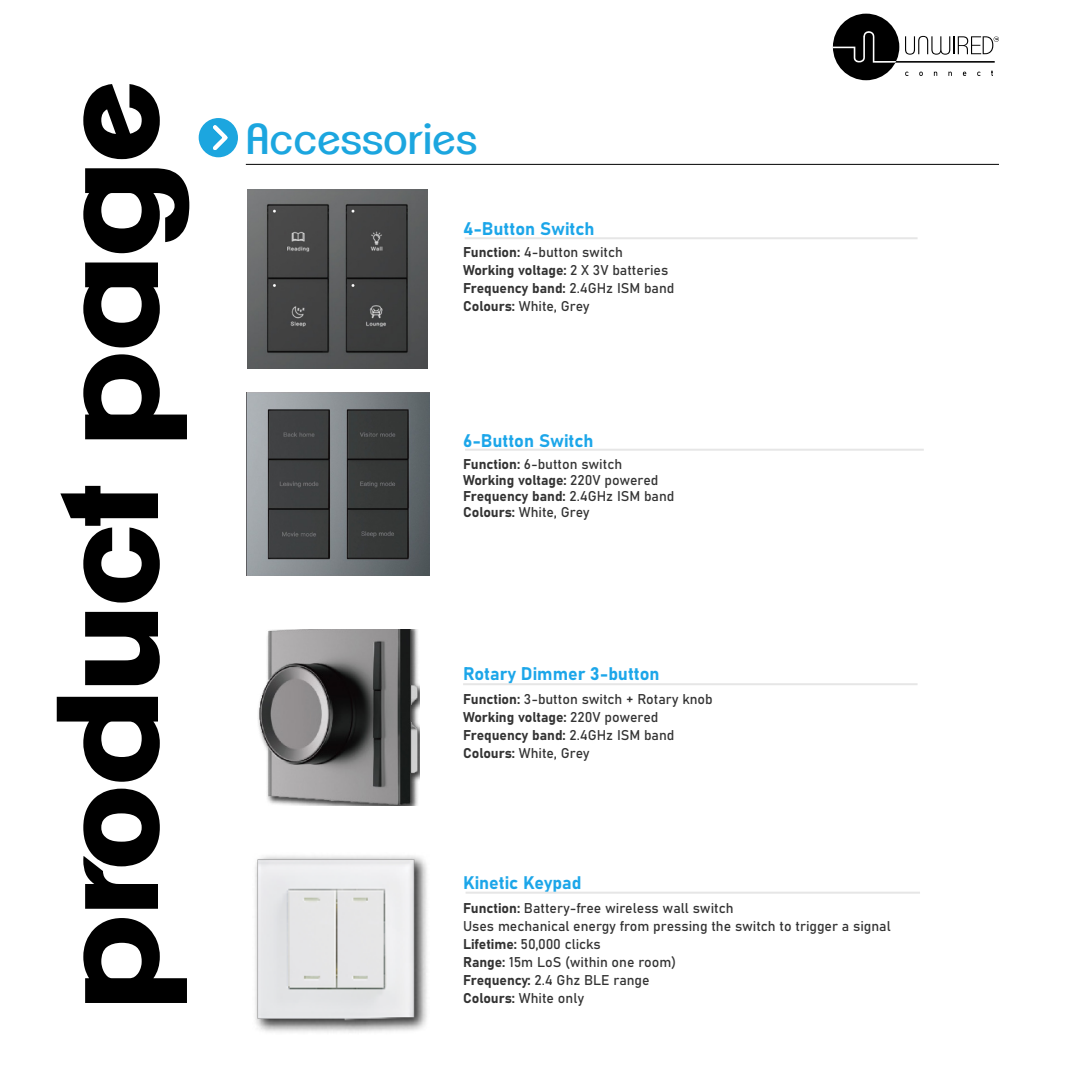
<style>
.page{position:relative;width:1072px;height:1072px;background:#fff}
.page>*{position:absolute;margin:0;border:0;box-sizing:border-box;transform-origin:0 0}
.t1{font:800 140.6px "Clemente P Dao";letter-spacing:-.025em;color:#000}
.t2{font:42px "Clemente P Dai";color:#1ca6df}
.t3{font:18px "Bahnschrift";color:#1ca6e9}
.t4{font:14px "Bahnschrift";color:#333}
</style>
<div class="page">
<hr style="left:246px;top:164px;width:753px;height:1px;background:#000">
<svg style="left:199px;top:118px;width:39px;height:39px"></svg>
<hr style="left:465px;top:237px;width:453px;height:2px;background:#e6e6e6">
<hr style="left:465px;top:449px;width:459px;height:2px;background:#e6e6e6">
<hr style="left:463px;top:683px;width:455px;height:2px;background:#e6e6e6">
<img style="left:258px;top:630px;width:161px;height:175px">
<hr style="left:466px;top:892px;width:454px;height:2px;background:#e6e6e6">
<img style="left:255px;top:855px;width:172px;height:178px">
<img style="left:246px;top:393px;width:184px;height:183px">
<img style="left:247px;top:189px;width:180px;height:180px">
<div style="left:833px;top:14px;width:66px;height:66px;background:#000;border-radius:50%"></div>
<svg style="left:905px;top:72px;width:4px;height:4px"></svg>
<svg style="left:919px;top:72px;width:4px;height:4px"></svg>
<svg style="left:948px;top:72px;width:4px;height:4px"></svg>
<svg style="left:963px;top:72px;width:3px;height:4px"></svg>
<svg style="left:977px;top:72px;width:4px;height:4px"></svg>
<svg style="left:833px;top:31px;width:166px;height:32px"></svg>
<p class="t1" style="left:22px;top:1011px;width:933px;rotate:-90deg">product page</p>
<p class="t2" style="left:246px;top:114px;width:233px">Accessories</p>
<p class="t3" style="left:463px;top:215px;width:133px">4-Button Switch</p>
<p class="t4" style="left:463px;top:242px;width:161px">Function: 4-button switch</p>
<p class="t4" style="left:463px;top:260px;width:207px">Working voltage: 2 X 3V batteries</p>
<p class="t4" style="left:463px;top:278px;width:213px">Frequency band: 2.4GHz ISM band</p>
<p class="t4" style="left:463px;top:296px;width:128px">Colours: White, Grey</p>
<p class="t3" style="left:463px;top:427px;width:132px">6-Button Switch</p>
<p class="t4" style="left:463px;top:453px;width:161px">Function: 6-button switch</p>
<p class="t4" style="left:463px;top:469px;width:197px">Working voltage: 220V powered</p>
<p class="t4" style="left:463px;top:485px;width:213px">Frequency band: 2.4GHz ISM band</p>
<p class="t4" style="left:463px;top:501px;width:128px">Colours: White, Grey</p>
<p class="t3" style="left:463px;top:660px;width:198px">Rotary Dimmer 3-button</p>
<p class="t4" style="left:463px;top:689px;width:251px">Function: 3-button switch + Rotary knob</p>
<p class="t4" style="left:463px;top:707px;width:197px">Working voltage: 220V powered</p>
<p class="t4" style="left:463px;top:725px;width:213px">Frequency band: 2.4GHz ISM band</p>
<p class="t4" style="left:463px;top:743px;width:128px">Colours: White, Grey</p>
<p class="t3" style="left:463px;top:869px;width:120px">Kinetic Keypad</p>
<p class="t4" style="left:463px;top:897px;width:272px">Function: Battery-free wireless wall switch</p>
<p class="t4" style="left:463px;top:915px;width:429px">Uses mechanical energy from pressing the switch to trigger a signal</p>
<p class="t4" style="left:463px;top:933px;width:139px">Lifetime: 50,000 clicks</p>
<p class="t4" style="left:463px;top:951px;width:215px">Range: 15m LoS (within one room)</p>
<p class="t4" style="left:463px;top:969px;width:188px">Frequency: 2.4 Ghz BLE range</p>
<p class="t4" style="left:463px;top:987px;width:123px">Colours: White only</p>
</div>
